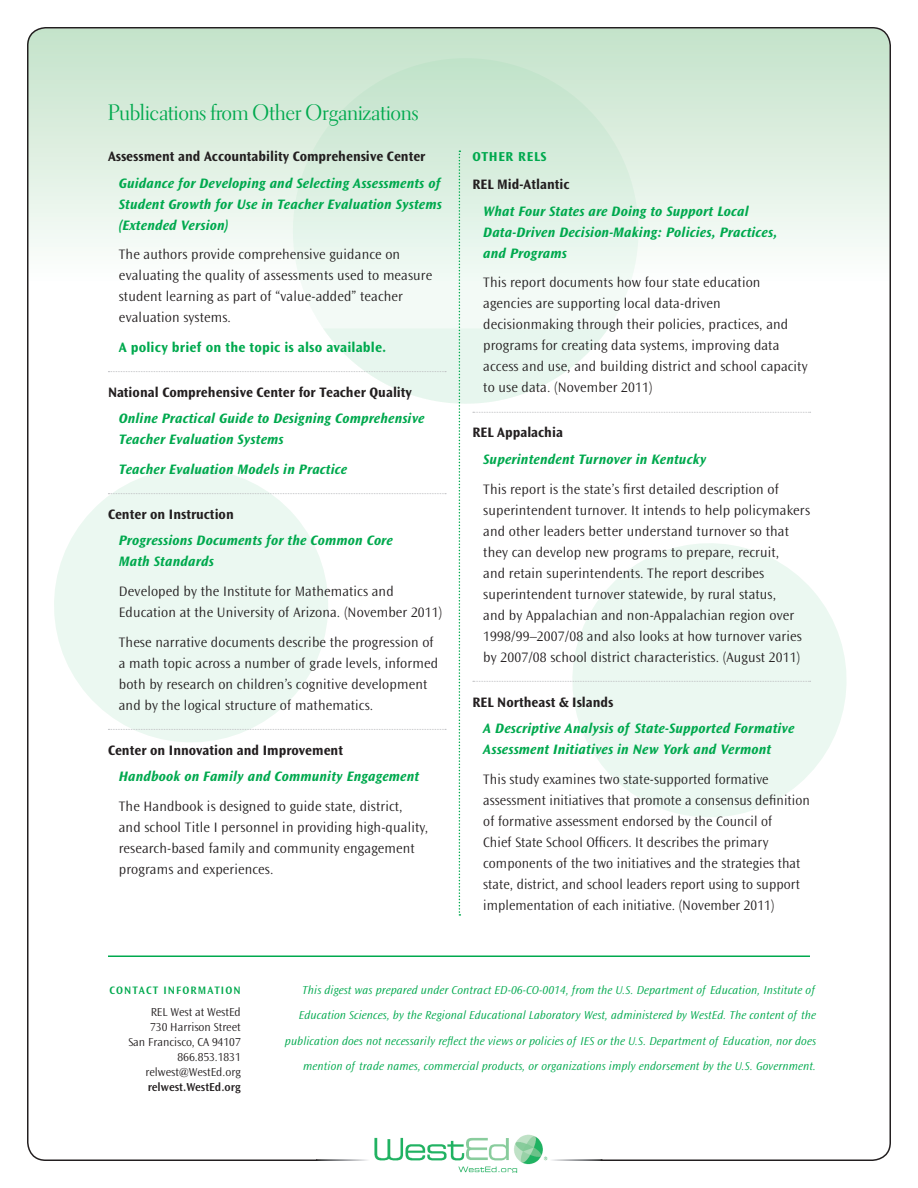
<style>
.page{position:relative;width:918px;height:1188px;background:#fff}
.page>*{position:absolute;margin:0;border:0;box-sizing:border-box;transform-origin:0 0}
.H2_Story_Head{font:22.5px "Electra LH Display";letter-spacing:.01em;color:#00a94e}
.indented_project_sto{font:14.25px/21px "Ocean Sans MM 310 475";letter-spacing:.01em;color:#231f20}
.indented_project_sto-2{font:14.25px/21px "Ocean Sans MM It 648 475";letter-spacing:.01em;color:#00a94e}
.project_title_rule_a{font:14.25px "Ocean Sans MM 648 475";color:#231f20}
.project_title_no_rul{font:14.25px "Ocean Sans MM 648 475";color:#231f20}
.indented_project_sto-3{font:14.25px "Ocean Sans MM 648 475";letter-spacing:.01em;color:#00a94e}
.H3_Story_subhead{font:13.5px "Ocean Sans MM 648 475";letter-spacing:.05em;color:#00a94e}
.contact_info{font:12px/25px "Ocean Sans MM It 310 475";letter-spacing:.01em;color:#00a94e;text-align:right}
.contact_info-2{font:12px "Ocean Sans MM 310 475";color:#231f20}
.contact_info-3{font:12px "Ocean Sans MM 512 475";color:#231f20}
.contact_head{font:11.25px "Ocean Sans MM 512 475";letter-spacing:.105em;color:#00a94e}
</style>
<div class="page">
<svg style="left:572px;top:543px;width:275px;height:274px;fill:#ebf8f1"></svg>
<svg style="left:54px;top:468px;width:274px;height:274px;fill:#ebf8f1"></svg>
<svg style="left:27px;top:28px;width:863px;height:219px;background:#d8ebdc"></svg>
<svg style="left:273px;top:38px;width:386px;height:384px"></svg>
<hr style="left:108px;top:956px;width:702px;height:1px;background:#00a94e">
<svg style="left:459px;top:151px;width:1px;height:765px"></svg>
<svg style="left:108px;top:371px;width:338px;height:1px"></svg>
<svg style="left:108px;top:493px;width:338px;height:1px"></svg>
<svg style="left:108px;top:729px;width:338px;height:1px"></svg>
<svg style="left:473px;top:412px;width:338px;height:1px"></svg>
<svg style="left:473px;top:681px;width:338px;height:1px"></svg>
<img style="left:374px;top:1134px;width:174px;height:39px">
<h2 class="H2_Story_Head" style="left:108px;top:99px;width:312px">Publications from Other Organizations</h2>
<p class="project_title_no_rul" style="left:108px;top:149px;width:319px">Assessment and Accountability Comprehensive Center</p>
<p class="indented_project_sto-2" style="left:119px;top:173px;width:325px">Guidance for Developing and Selecting Assessments of<br>Student Growth for Use in Teacher Evaluation Systems (Extended Version)</p>
<p class="indented_project_sto" style="left:119px;top:244px;width:315px">The authors provide comprehensive guidance on evaluating the quality of assessments used to measure student learning as part of “value-added” teacher evaluation systems.</p>
<p class="indented_project_sto-3" style="left:119px;top:339px;width:269px">A policy brief on the topic is also available.</p>
<p class="project_title_rule_a" style="left:108px;top:384px;width:305px">National Comprehensive Center for Teacher Quality</p>
<p class="indented_project_sto-2" style="left:119px;top:408px;width:307px">Online Practical Guide to Designing Comprehensive<br>Teacher Evaluation Systems</p>
<p class="indented_project_sto-2" style="left:119px;top:459px;width:230px">Teacher Evaluation Models in Practice</p>
<p class="project_title_rule_a" style="left:108px;top:506px;width:127px">Center on Instruction</p>
<p class="indented_project_sto-2" style="left:119px;top:530px;width:276px">Progressions Documents for the Common Core<br>Math Standards</p>
<p class="indented_project_sto" style="left:119px;top:581px;width:325px">Developed by the Institute for Mathematics and<br>Education at the University of Arizona. (November 2011)</p>
<p class="indented_project_sto" style="left:119px;top:632px;width:321px">These narrative documents describe the progression of a math topic across a number of grade levels, informed both by research on children’s cognitive development and by the logical structure of mathematics.</p>
<p class="project_title_rule_a" style="left:108px;top:742px;width:237px">Center on Innovation and Improvement</p>
<p class="indented_project_sto-2" style="left:119px;top:766px;width:302px">Handbook on Family and Community Engagement</p>
<p class="indented_project_sto" style="left:119px;top:796px;width:311px">The Handbook is designed to guide state, district, and school Title I personnel in providing high-quality, research-based family and community engagement programs and experiences.</p>
<h3 class="H3_Story_subhead" style="left:472px;top:149px;width:76px">OTHER RELS</h3>
<p class="project_title_no_rul" style="left:472px;top:177px;width:98px">REL Mid-Atlantic</p>
<p class="indented_project_sto-2" style="left:483px;top:201px;width:295px">What Four States are Doing to Support Local<br>Data‑Driven Decision-Making: Policies, Practices, and Programs</p>
<p class="indented_project_sto" style="left:483px;top:272px;width:326px">This report documents how four state education agencies are supporting local data-driven decisionmaking through their policies, practices, and programs for creating data systems, improving data access and use, and building district and school capacity to use data. (November 2011)</p>
<p class="project_title_rule_a" style="left:472px;top:425px;width:92px">REL Appalachia</p>
<p class="indented_project_sto-2" style="left:483px;top:449px;width:224px">Superintendent Turnover in Kentucky</p>
<p class="indented_project_sto" style="left:483px;top:479px;width:328px">This report is the state’s first detailed description of superintendent turnover. It intends to help policymakers and other leaders better understand turnover so that they can develop new programs to prepare, recruit,<br>and retain superintendents. The report describes superintendent turnover statewide, by rural status,<br>and by Appalachian and non-Appalachian region over 1998/99–2007/08 and also looks at how turnover varies by 2007/08 school district characteristics. (August 2011)</p>
<p class="project_title_rule_a" style="left:472px;top:694px;width:142px">REL Northeast &amp; Islands</p>
<p class="indented_project_sto-2" style="left:483px;top:718px;width:313px">A Descriptive Analysis of State-Supported Formative<br>Assessment Initiatives in New York and Vermont</p>
<p class="indented_project_sto" style="left:483px;top:769px;width:328px">This study examines two state-supported formative assessment initiatives that promote a consensus definition of formative assessment endorsed by the Council of<br>Chief State School Officers. It describes the primary components of the two initiatives and the strategies that state, district, and school leaders report using to support implementation of each initiative. (November 2011)</p>
<h2 class="contact_head" style="left:110px;top:984px;width:133px">CONTACT INFORMATION</h2>
<p class="contact_info-2" style="left:151px;top:1005px;width:92px">REL West at WestEd</p>
<p class="contact_info-2" style="left:150px;top:1020px;width:92px">730 Harrison Street</p>
<p class="contact_info-2" style="left:128px;top:1035px;width:114px">San Francisco, CA 94107</p>
<p class="contact_info-2" style="left:178px;top:1050px;width:65px">866.853.1831</p>
<p class="contact_info-2" style="left:146px;top:1065px;width:97px">relwest@WestEd.org</p>
<p class="contact_info-3" style="left:148px;top:1080px;width:95px">relwest.WestEd.org</p>
<p class="contact_info" style="left:285px;top:978px;width:533px">This digest was prepared under Contract ED-06-CO-0014, from the U.S. Department of Education, Institute of Education Sciences, by the Regional Educational Laboratory West, administered by WestEd. The content of the publication does not necessarily reflect the views or policies of IES or the U.S. Department of Education, nor does mention of trade names, commercial products, or organizations imply endorsement by the U.S. Government.</p>
</div>
